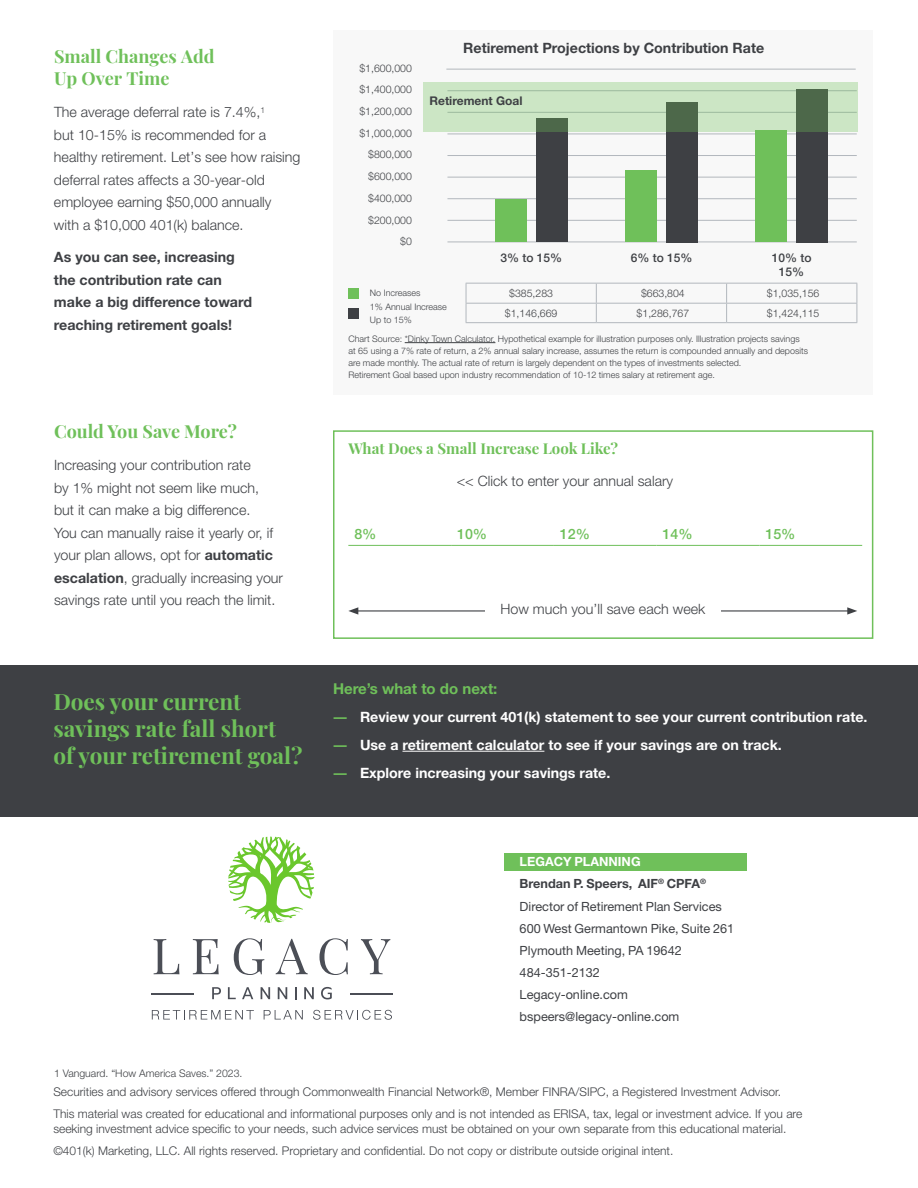
<style>
.page{position:relative;width:918px;height:1188px;background:#fff}
.page>*{position:absolute;margin:0;border:0;box-sizing:border-box;transform-origin:0 0}
.t1{font:700 22.5px/27px "Playfair Display";color:#6fc05a}
.t2{font:700 18px/22.5px "Playfair Display";color:#6fc05a}
.t3{font:700 15px "Playfair Display";color:#6fc05a}
.t4{font:700 15px "Helvetica Neue LT Std";color:#6fc05a}
.t5{font:300 14.25px/22.5px "Helvetica Neue LT Std";color:#3e4044}
.t6{font:700 14.25px "Helvetica Neue LT Std";color:#fff}
.t7{font:700 14.25px/22.5px "Helvetica Neue LT Std";color:#3e4044}
.t8{font:500 14.25px "Helvetica Neue LT Std";color:#6fc05a}
.t9{font:12.75px/22px "Helvetica Neue LT Std";color:#3e4044}
.t10{font:300 12px/21.8px "Helvetica Neue LT Std";color:#3e4044}
.t11{font:500 12px/13.5px "Helvetica Neue LT Std";color:#3e4044;text-align:center}
.t12{font:700 12px "Helvetica Neue LT Std";color:#3e4044}
.t13{font:300 10.5px/21.8px "Helvetica Neue LT Std";color:#3e4044;text-align:right}
.t14{font:300 9px/12px "Helvetica Neue LT Std";color:#3e4044}
.s1{font-weight:700}
.s2{font-family:"Open Sans";color:#6fc05a}
.s3{font-weight:700;color:#fff}
</style>
<div class="page">
<div style="left:0;top:666px;width:918px;height:151px;background:#3e4044"></div>
<div style="left:333px;top:30px;width:540px;height:364px;background:#f8f8f8"></div>
<div style="left:333px;top:430px;width:540px;height:209px;border:2px solid #6fc05a"></div>
<svg style="left:466px;top:284px;width:1px;height:38px"></svg>
<hr style="left:466px;top:283px;width:130px;height:1px;background:#b2b7bd">
<hr style="left:466px;top:303px;width:130px;height:1px;background:#b2b7bd">
<hr style="left:466px;top:322px;width:130px;height:1px;background:#b2b7bd">
<svg style="left:596px;top:284px;width:1px;height:38px"></svg>
<hr style="left:596px;top:283px;width:131px;height:1px;background:#b2b7bd">
<hr style="left:727px;top:283px;width:130px;height:1px;background:#b2b7bd">
<svg style="left:726px;top:284px;width:1px;height:38px"></svg>
<svg style="left:857px;top:284px;width:1px;height:38px"></svg>
<hr style="left:596px;top:303px;width:131px;height:1px;background:#b2b7bd">
<hr style="left:727px;top:303px;width:130px;height:1px;background:#b2b7bd">
<hr style="left:596px;top:322px;width:131px;height:1px;background:#b2b7bd">
<hr style="left:727px;top:322px;width:130px;height:1px;background:#b2b7bd">
<hr style="left:446px;top:69px;width:410px;height:1px;background:#b2b7bd">
<hr style="left:447px;top:155px;width:410px;height:1px;background:#b2b7bd">
<hr style="left:447px;top:198px;width:410px;height:1px;background:#b2b7bd">
<hr style="left:447px;top:134px;width:410px;height:1px;background:#b2b7bd">
<hr style="left:447px;top:177px;width:410px;height:1px;background:#b2b7bd">
<hr style="left:447px;top:220px;width:410px;height:1px;background:#b2b7bd">
<hr style="left:447px;top:242px;width:410px;height:1px;background:#b2b7bd">
<div style="left:495px;top:200px;width:32px;height:42px;background:#6fc05a"></div>
<div style="left:536px;top:118px;width:32px;height:124px;background:#3e4044"></div>
<div style="left:625px;top:170px;width:32px;height:72px;background:#6fc05a"></div>
<div style="left:666px;top:102px;width:32px;height:140px;background:#3e4044"></div>
<div style="left:755px;top:130px;width:32px;height:112px;background:#6fc05a"></div>
<div style="left:796px;top:89px;width:32px;height:153px;background:#3e4044"></div>
<div style="left:348px;top:288px;width:11px;height:11px;background:#6fc05a"></div>
<div style="left:348px;top:308px;width:11px;height:11px;background:#3e4044"></div>
<svg style="left:423px;top:82px;width:434px;height:49px;background:#bad4b3"></svg>
<hr style="left:402px;top:751px;width:142px;height:1px;background:#fff">
<hr style="left:405px;top:342px;width:90px;height:1px;background:#3e4044">
<hr style="left:356px;top:610px;width:494px;height:2px;background:#3e4044">
<svg style="left:348px;top:607px;width:10px;height:8px"></svg>
<svg style="left:847px;top:607px;width:10px;height:8px"></svg>
<div style="left:485px;top:604px;width:236px;height:15px;background:#fff"></div>
<hr style="left:348px;top:545px;width:103px;height:1px;background:#6fc05a">
<hr style="left:451px;top:545px;width:103px;height:1px;background:#6fc05a">
<hr style="left:554px;top:545px;width:103px;height:1px;background:#6fc05a">
<hr style="left:657px;top:545px;width:102px;height:1px;background:#6fc05a">
<hr style="left:759px;top:545px;width:103px;height:1px;background:#6fc05a">
<svg style="left:228px;top:837px;width:87px;height:86px"></svg>
<hr style="left:350px;top:993px;width:43px;height:2px;background:#4b4e56">
<hr style="left:151px;top:993px;width:43px;height:2px;background:#4b4e56">
<svg style="left:154px;top:939px;width:25px;height:35px"></svg>
<svg style="left:193px;top:939px;width:26px;height:35px"></svg>
<svg style="left:234px;top:938px;width:30px;height:37px"></svg>
<svg style="left:276px;top:939px;width:32px;height:35px"></svg>
<svg style="left:319px;top:938px;width:29px;height:37px"></svg>
<svg style="left:361px;top:939px;width:29px;height:35px"></svg>
<svg style="left:212px;top:987px;width:9px;height:12px"></svg>
<svg style="left:228px;top:987px;width:8px;height:12px"></svg>
<svg style="left:242px;top:987px;width:11px;height:12px"></svg>
<svg style="left:261px;top:987px;width:9px;height:12px"></svg>
<svg style="left:278px;top:987px;width:9px;height:12px"></svg>
<svg style="left:295px;top:987px;width:2px;height:12px"></svg>
<svg style="left:304px;top:987px;width:10px;height:12px"></svg>
<svg style="left:321px;top:987px;width:11px;height:12px"></svg>
<svg style="left:152px;top:1010px;width:102px;height:10px"></svg>
<svg style="left:264px;top:1010px;width:39px;height:10px"></svg>
<svg style="left:313px;top:1010px;width:79px;height:10px"></svg>
<div style="left:504px;top:854px;width:242px;height:17px;background:#6fc05a"></div>
<h2 class="t2" style="left:54px;top:43px;width:162px">Small Changes Add<br>Up Over Time</h2>
<p class="t5" style="left:54px;top:101px;width:248px">The average deferral rate is 7.4%,<sup>1<br></sup>but 10-15% is recommended for a healthy retirement. Let’s see how raising deferral rates affects a 30-year-old employee earning $50,000 annually<br>with a $10,000 401(k) balance.</p>
<p class="t7" style="left:54px;top:246px;width:200px">As you can see, increasing the contribution rate can make a big difference toward reaching retirement goals!</p>
<h2 class="t2" style="left:54px;top:419px;width:184px">Could You Save More?</h2>
<p class="t5" style="left:54px;top:454px;width:231px">Increasing your contribution rate<br>by 1% might not seem like much,<br>but it can make a big difference.<br>You can manually raise it yearly or, if your plan allows, opt for <span class="s1">automatic escalation</span>, gradually increasing your savings rate until you reach the limit.</p>
<h1 class="t1" style="left:53px;top:686px;width:251px">Does your current savings rate fall short<br>of your retirement goal?</h1>
<p class="t13" style="left:54px;top:1062px;width:190px">1 Vanguard. “How America Saves.” 2023.</p>
<p class="t13" style="left:359px;top:57px;width:54px">$1,600,000 $1,400,000 $1,200,000 $1,000,000 $800,000 $600,000 $400,000 $200,000 $0</p>
<p class="t7" style="left:463px;top:37px;width:303px">Retirement Projections by Contribution Rate</p>
<p class="t12" style="left:430px;top:93px;width:95px">Retirement Goal</p>
<p class="t11" style="left:500px;top:251px;width:63px">3% to 15%</p>
<p class="t11" style="left:631px;top:251px;width:63px">6% to 15%</p>
<p class="t11" style="left:772px;top:251px;width:41px">10% to<br>15%</p>
<p class="t14" style="left:370px;top:286px;width:79px;line-height:13.5px">No Increases<br>1% Annual Increase<br>Up to 15%</p>
<p class="t13" style="left:509px;top:282px;width:45px">$385,283</p>
<p class="t13" style="left:641px;top:282px;width:45px">$663,804</p>
<p class="t13" style="left:767px;top:282px;width:54px">$1,035,156</p>
<p class="t13" style="left:505px;top:302px;width:54px">$1,146,669</p>
<p class="t13" style="left:637px;top:302px;width:54px">$1,286,767</p>
<p class="t13" style="left:767px;top:302px;width:54px">$1,424,115</p>
<p class="t14" style="left:348px;top:332px;width:461px">Chart Source: *Dinky Town Calculator. Hypothetical example for illustration purposes only. Illustration projects savings at 65 using a 7% rate of return, a 2% annual salary increase, assumes the return is compounded annually and deposits are made monthly. The actual rate of return is largely dependent on the types of investments selected.<br>Retirement Goal based upon industry recommendation of 10-12 times salary at retirement age.</p>
<p class="t3" style="left:348px;top:437px;width:271px">What Does a Small Increase Look Like?</p>
<p class="t5" style="left:457px;top:470px;width:218px">&lt;&lt; Click to enter your annual salary</p>
<p class="t8" style="left:354px;top:526px;width:24px">8%</p>
<p class="t8" style="left:457px;top:526px;width:32px">10%</p>
<p class="t8" style="left:560px;top:526px;width:32px">12%</p>
<p class="t8" style="left:663px;top:526px;width:32px">14%</p>
<p class="t8" style="left:765px;top:526px;width:32px">15%</p>
<p class="t5" style="left:500px;top:597px;width:206px">How much you’ll save each week</p>
<p class="t4" style="left:333px;top:680px;width:166px">Here’s what to do next:</p>
<p class="t6" style="left:333px;top:708px;width:536px"><span class="s2">—</span> Review your current 401(k) statement to see your current contribution rate.</p>
<p class="t6" style="left:333px;top:736px;width:450px"><span class="s2">—</span> Use a retirement calculator to see if your savings are on track.</p>
<p class="t6" style="left:333px;top:764px;width:279px"><span class="s2">—</span> Explore increasing your savings rate.</p>
<p class="t9" style="left:520px;top:851px;width:216px"><span class="s3">LEGACY PLANNING<br></span><span class="s1">Brendan P. Speers, AIF</span><sup>®</sup> <span class="s1">CPFA</span><sup>®<br></sup>Director of Retirement Plan Services<br>600 West Germantown Pike, Suite 261<br>Plymouth Meeting, PA 19642<br>484-351-2132<br>Legacy-online.com bspeers@legacy-online.com</p>
<p class="t10" style="left:53px;top:1081px;width:751px">Securities and advisory services offered through Commonwealth Financial Network®, Member FINRA/SIPC, a Registered Investment Advisor.<br>This material was created for educational and informational purposes only and is not intended as ERISA, tax, legal or investment advice. If you are</p>
<p class="t10" style="left:53px;top:1118px;width:735px">seeking investment advice specific to your needs, such advice services must be obtained on your own separate from this educational material. ©401(k) Marketing, LLC. All rights reserved. Proprietary and confidential. Do not copy or distribute outside original intent.</p>
</div>
